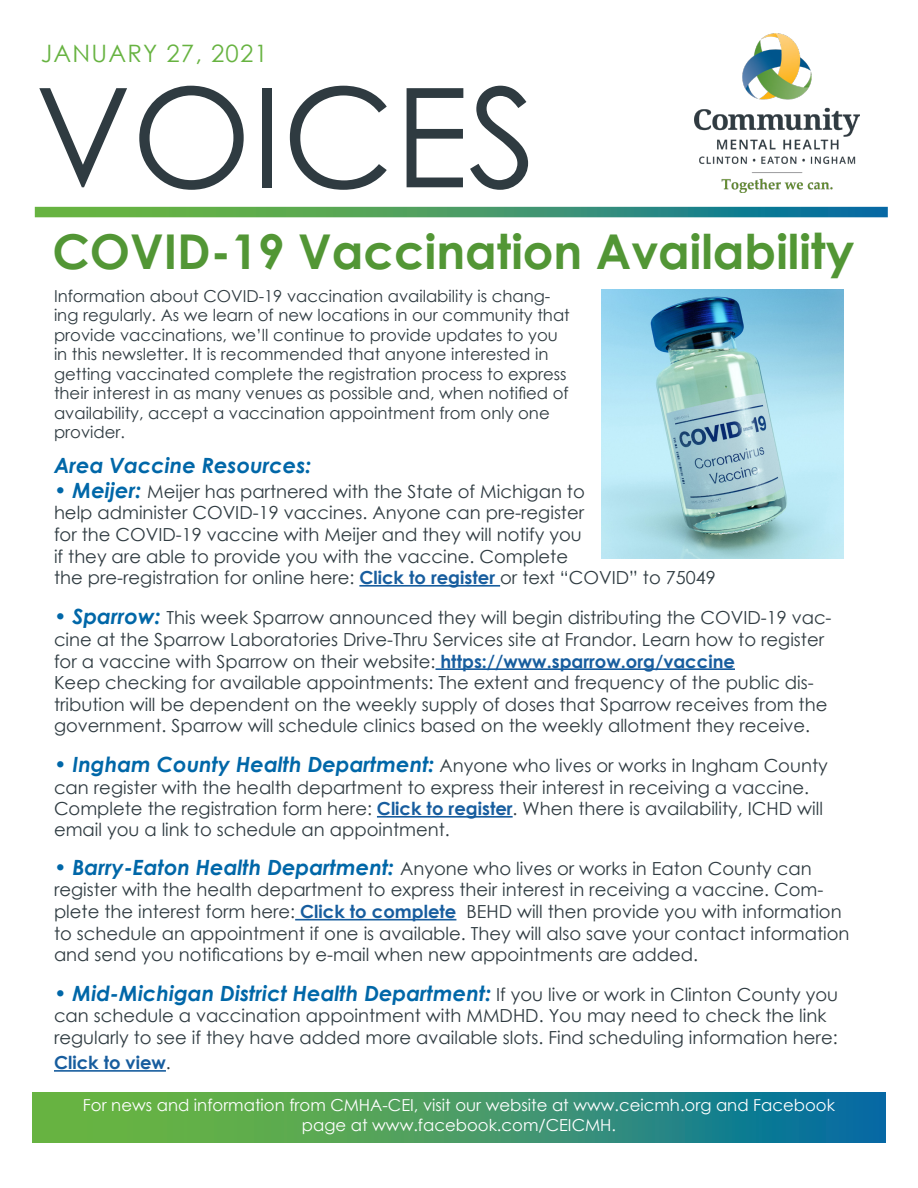
<style>
.page{position:relative;width:918px;height:1188px;background:#fff}
.page>*{position:absolute;margin:0;border:0;box-sizing:border-box;transform-origin:0 0}
.t1{font:138px "Century Gothic";color:#2f3b41}
.t2{font:700 48px "Century Gothic";color:#529635}
.t3{font:24px "Century Gothic";letter-spacing:.05em;color:#67b341}
.t4{font:italic 700 21px "Century Gothic";color:#0067a8}
.t5{font:18px/21.6px "Century Gothic";color:#2f3b41}
.t6{font:700 18px "Century Gothic";color:#175d9e}
.t7{font:16.5px/19.5px "Century Gothic";color:#2f3b41}
.t8{font:16.5px/19.8px "Century Gothic";color:#fff;text-align:center}
.s1{font-size:49.5px}
.s2{font-weight:700;font-style:italic;font-size:21px;color:#0067a8}
.s3{font-weight:700;color:#175d9e}
.s4{font-weight:400;font-style:normal;font-size:18px;color:#2f3b41}
.s5{font-weight:400;color:#2f3b41}
</style>
<div class="page">
<img style="left:694px;top:33px;width:166px;height:159px">
<svg style="left:35px;top:207px;width:853px;height:10px;background:#40976a"></svg>
<svg style="left:32px;top:1093px;width:854px;height:49px;background:#40976a"></svg>
<hr style="left:359px;top:585px;width:141px;height:2px;background:#175d9e">
<hr style="left:435px;top:668px;width:300px;height:2px;background:#175d9e">
<hr style="left:377px;top:816px;width:136px;height:2px;background:#175d9e">
<hr style="left:295px;top:919px;width:161px;height:1px;background:#175d9e">
<hr style="left:54px;top:1070px;width:112px;height:2px;background:#175d9e">
<img style="left:602px;top:289px;width:242px;height:270px">
<p class="t3" style="left:41px;top:36px;width:229px">JANUARY 27, 2021</p>
<p class="t1" style="left:35px;top:41px;width:504px">VOICES</p>
<p class="t2" style="left:52px;top:215px;width:803px">COVID-19 Vaccination Availabili<span class="s1">ty</span></p>
<p class="t7" style="left:54px;top:286px;width:517px">Information about COVID-19 vaccination availability is chang&shy;ing regularly. As we learn of new locations in our community that provide vaccinations, we’ll continue to provide updates to you in this newsletter. It is recommended that anyone interested in getting vaccinated complete the registration process to express their interest in as many venues as possible and, when notified of availability, accept a vaccination appointment from only one provider.</p>
<p class="t4" style="left:54px;top:449px;width:259px">Area Vaccine Resources:</p>
<p class="t5" style="left:54px;top:480px;width:663px"><span class="s2">• Meijer:</span> Meijer has partnered with the State of Michigan to<br>help administer COVID-19 vaccines. Anyone can pre-register<br>for the COVID-19 vaccine with Meijer and they will notify you<br>if they are able to provide you with the vaccine. Complete<br>the pre-registration for online here: <span class="s3">Click to register</span> or text “COVID” to 75049</p>
<p class="t5" style="left:54px;top:607px;width:779px"><span class="s2">• Sparrow:</span> This week Sparrow announced they will begin distributing the COVID-19 vac&shy;cine at the Sparrow Laboratories Drive-Thru Services site at Frandor. Learn how to register for a vaccine with Sparrow on their website: <span class="s3">https://www.sparrow.org/vaccine</span></p>
<p class="t5" style="left:54px;top:672px;width:775px">Keep checking for available appointments: The extent and frequency of the public dis&shy;tribution will be dependent on the weekly supply of doses that Sparrow receives from the government. Sparrow will schedule clinics based on the weekly allotment they receive.</p>
<p class="t5" style="left:54px;top:754px;width:775px"><span class="s2">• Ingham County Health Department:</span> Anyone who lives or works in Ingham County can register with the health department to express their interest in receiving a vaccine.</p>
<p class="t5" style="left:54px;top:798px;width:771px;line-height:21px">Complete the registration form here: <span class="s3">Click to register</span>. When there is availability, ICHD will email you a link to schedule an appointment.</p>
<p class="t5" style="left:54px;top:857px;width:797px"><span class="s2">• Barry-Eaton Health Department:</span> Anyone who lives or works in Eaton County can register with the health department to express their interest in receiving a vaccine. Com&shy;plete the interest form here: <span class="s3">Click to complete</span> BEHD will then provide you with information to schedule an appointment if one is available. They will also save your contact information and send you notifications by e-mail when new appointments are added.</p>
<p class="t4" style="left:54px;top:977px;width:786px">• Mid-Michigan District Health Department: <span class="s4">If you live or work in Clinton County you</span></p>
<p class="t5" style="left:54px;top:1005px;width:785px">can schedule a vaccination appointment with MMDHD. You may need to check the link regularly to see if they have added more available slots. Find scheduling information here:</p>
<p class="t6" style="left:54px;top:1049px;width:118px">Click to view<span class="s5">.</span></p>
<p class="t8" style="left:83px;top:1095px;width:754px">For news and information from CMHA-CEI, visit our website at www.ceicmh.org and Facebook page at www.facebook.com/CEICMH.</p>
</div>
